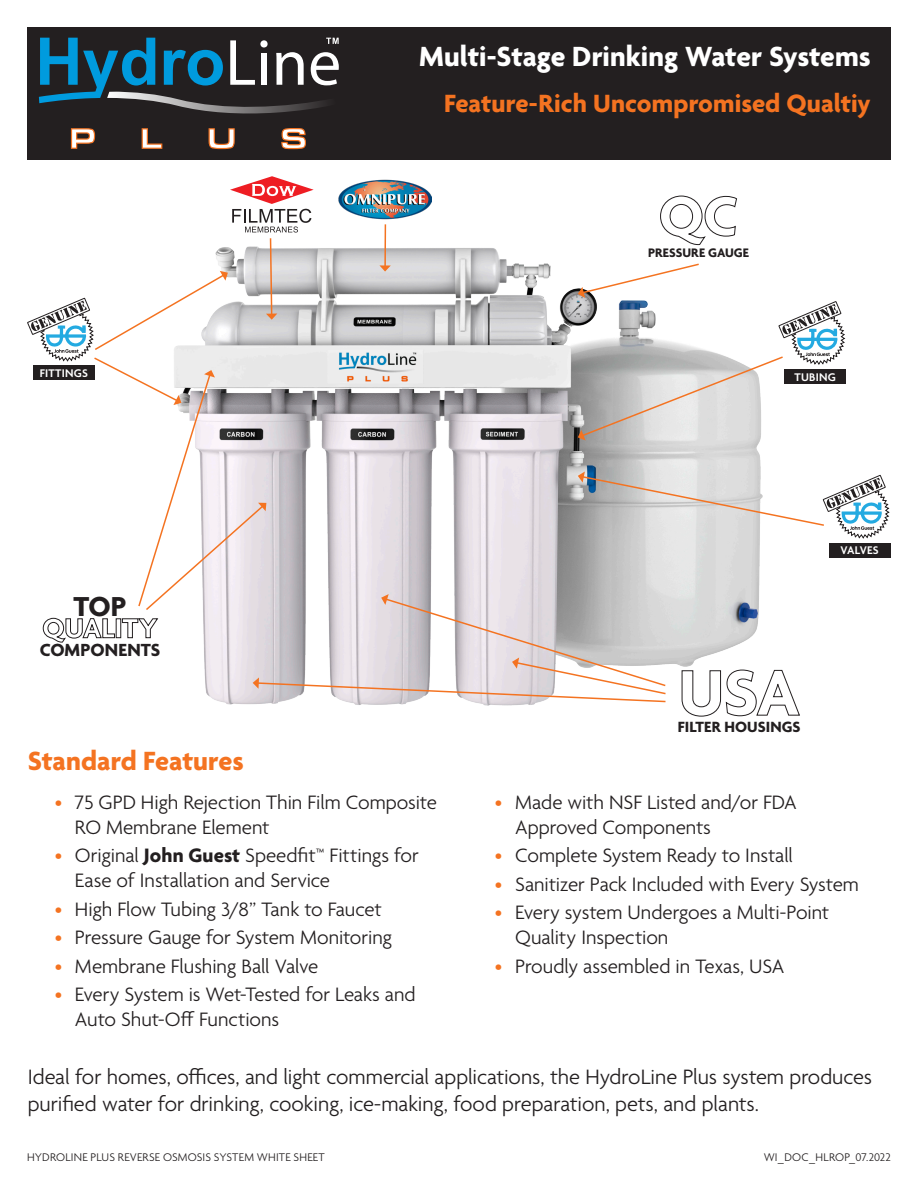
<style>
.page{position:relative;width:918px;height:1188px;background:#fff}
.page>*{position:absolute;margin:0;border:0;box-sizing:border-box;transform-origin:0 0}
.t1{font:700 30px "Agenda";letter-spacing:-.005em;color:#fff}
.t2{font:700 29.7px "Agenda";color:#231f20}
.t3{font:700 28.5px "Agenda";color:#f47321}
.t4{font:700 27px "Agenda";color:#f47321}
.t5{font:300 22.5px/27px "Agenda";letter-spacing:-.005em;color:#231f20}
.t6{font:300 21px/25.2px "Agenda";letter-spacing:-.005em;color:#231f20}
.t7{font:700 19.05px "Agenda";color:#231f20}
.t8{font:700 16.05px "Agenda";letter-spacing:.005em;color:#231f20}
.t9{font:700 13.35px "Agenda";letter-spacing:.005em;color:#231f20}
.t10{font:300 12px "Agenda";letter-spacing:.015em;color:#231f20}
.t11{font:600 12px "Agenda";letter-spacing:.02em;color:#fff}
.s1{color:#f47321}
.s2{font-weight:700}
</style>
<div class="page">
<div style="left:27px;top:27px;width:863px;height:133px;background:#231f20"></div>
<svg style="left:39px;top:38px;width:300px;height:76px"></svg>
<svg style="left:71px;top:128px;width:24px;height:21px"></svg>
<svg style="left:142px;top:128px;width:20px;height:21px"></svg>
<svg style="left:209px;top:128px;width:26px;height:21px"></svg>
<svg style="left:281px;top:128px;width:25px;height:21px"></svg>
<div style="left:829px;top:543px;width:61px;height:15px;background:#231f20"></div>
<svg style="left:27px;top:176px;width:862px;height:541px"></svg>
<h1 class="t1" style="left:419px;top:41px;width:453px">Multi-Stage Drinking Water Systems</h1>
<p class="t4" style="left:444px;top:88px;width:428px">Feature-Rich Uncompromised Qualtiy</p>
<p class="t11" style="left:40px;top:367px;width:50px">FITTINGS</p>
<p class="t9" style="left:648px;top:246px;width:102px">PRESSURE GAUGE</p>
<p class="t11" style="left:795px;top:370px;width:43px">TUBING</p>
<h2 class="t2" style="left:73px;top:591px;width:55px">TOP</h2>
<p class="t7" style="left:40px;top:639px;width:122px">COMPONENTS</p>
<h3 class="t3" style="left:28px;top:745px;width:217px">Standard Features</h3>
<p class="t6" style="left:75px;top:791px;width:363px;text-indent:-20px"><span class="s1">•</span> 75 GPD High Rejection Thin Film Composite<br>RO Membrane Element</p>
<p class="t6" style="left:75px;top:844px;width:345px;text-indent:-20px"><span class="s1">•</span> Original <span class="s2">John Guest</span> Speedfit™ Fittings for<br>Ease of Installation and Service</p>
<p class="t6" style="left:55px;top:898px;width:329px"><span class="s1">•</span> High Flow Tubing 3/8” Tank to Faucet</p>
<p class="t6" style="left:55px;top:926px;width:339px"><span class="s1">•</span> Pressure Gauge for System Monitoring</p>
<p class="t6" style="left:55px;top:955px;width:265px"><span class="s1">•</span> Membrane Flushing Ball Valve</p>
<p class="t6" style="left:75px;top:983px;width:342px;text-indent:-20px"><span class="s1">•</span> Every System is Wet-Tested for Leaks and<br>Auto Shut-Off Functions</p>
<p class="t11" style="left:841px;top:544px;width:39px">VALVES</p>
<p class="t8" style="left:678px;top:718px;width:124px">FILTER HOUSINGS</p>
<p class="t6" style="left:515px;top:791px;width:283px;text-indent:-20px"><span class="s1">•</span> Made with NSF Listed and/or FDA<br>Approved Components</p>
<p class="t6" style="left:495px;top:844px;width:299px"><span class="s1">•</span> Complete System Ready to Install</p>
<p class="t6" style="left:495px;top:873px;width:365px"><span class="s1">•</span> Sanitizer Pack Included with Every System</p>
<p class="t6" style="left:515px;top:901px;width:316px;text-indent:-20px"><span class="s1">•</span> Every system Undergoes a Multi-Point<br>Quality Inspection</p>
<p class="t6" style="left:495px;top:955px;width:291px"><span class="s1">•</span> Proudly assembled in Texas, USA</p>
<p class="t5" style="left:28px;top:1064px;width:846px">Ideal for homes, offices, and light commercial applications, the HydroLine Plus system produces purified water for drinking, cooking, ice-making, food preparation, pets, and plants.</p>
<p class="t10" style="left:27px;top:1151px;width:299px">HYDROLINE PLUS REVERSE OSMOSIS SYSTEM WHITE SHEET</p>
<p class="t10" style="left:764px;top:1151px;width:129px">WI_DOC_HLROP_07.2022</p>
</div>
